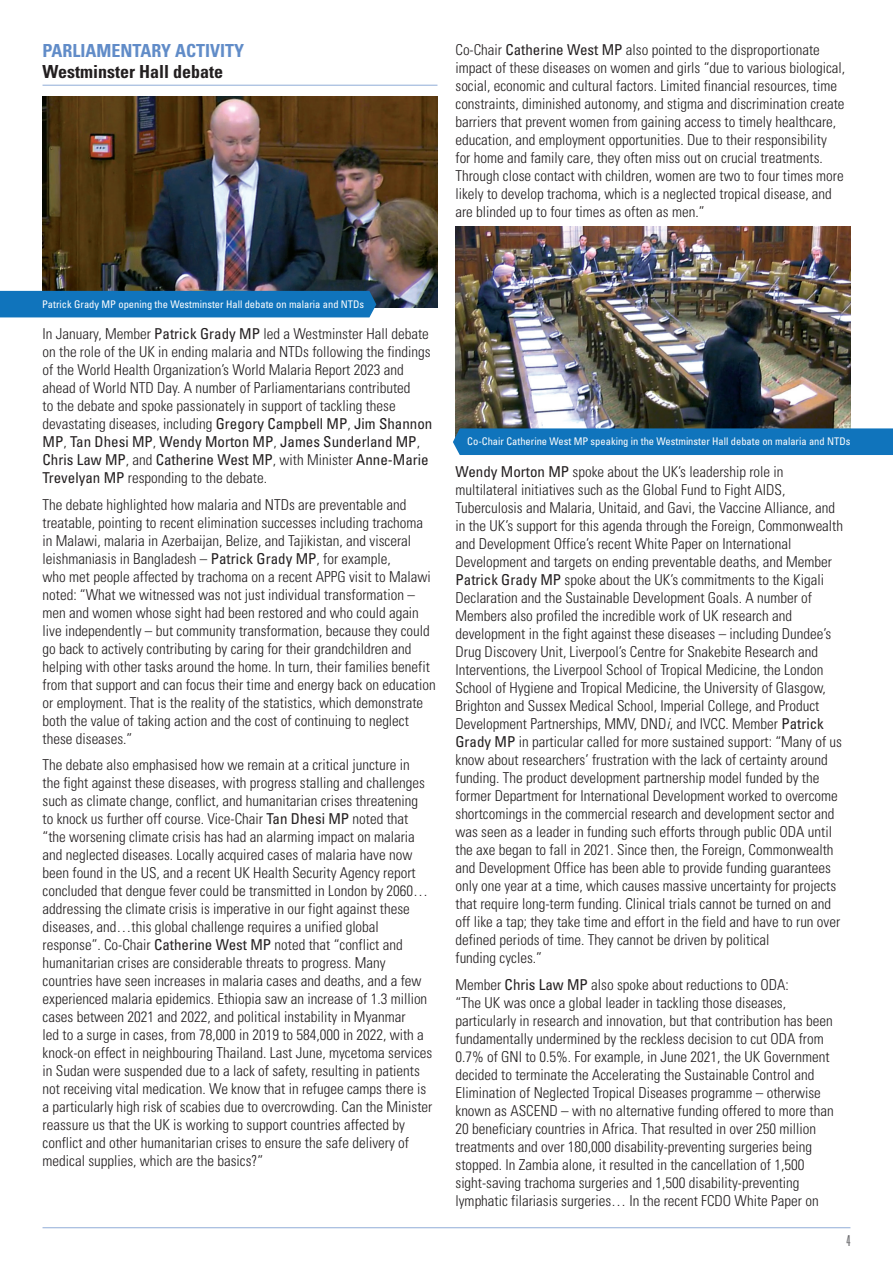
<style>
.page{position:relative;width:893px;height:1263px;background:#fff}
.page>*{position:absolute;margin:0;border:0;box-sizing:border-box;transform-origin:0 0}
.header_1{font:700 condensed 18px "Univers";color:#618cc8}
.header_2{font:700 condensed 18px "Univers";color:#231f20}
.body_text_10pt{font:300 condensed 15px/18px "Univers";color:#231f20}
.t1{font:300 ultra-condensed 15px "Univers";color:#636366}
.t2{font:condensed 10.5px "Univers";color:#fff}
.s1{font-weight:400}
.s2{font-style:italic}
</style>
<div class="page">
<hr style="left:43px;top:1227px;width:807px;height:1px;background:#90acd8">
<hr style="left:43px;top:85px;width:394px;height:1px;background:#90acd8">
<img style="left:43px;top:96px;width:394px;height:212px">
<div style="left:0;top:291px;width:376px;height:26px;background:#1074bc"></div>
<img style="left:455px;top:227px;width:395px;height:201px">
<div style="left:453px;top:428px;width:440px;height:27px;background:#1074bc"></div>
<p class="header_1" style="left:43px;top:39px;width:203px">PARLIAMENTARY ACTIVITY</p>
<p class="header_2" style="left:43px;top:61px;width:182px">Westminster Hall debate</p>
<p class="body_text_10pt" style="left:455px;top:40px;width:391px">Co-Chair <span class="s1">Catherine West MP</span> also pointed to the disproportionate impact of these diseases on women and girls “due to various biological, social, economic and cultural factors. Limited financial resources, time constraints, diminished autonomy, and stigma and discrimination create barriers that prevent women from gaining access to timely healthcare, education, and employment opportunities. Due to their responsibility for home and family care, they often miss out on crucial treatments.<br>Through close contact with children, women are two to four times more likely to develop trachoma, which is a neglected tropical disease, and are blinded up to four times as often as men.”</p>
<p class="t2" style="left:42px;top:297px;width:324px">Patrick Grady MP opening the Westminster Hall debate on malaria and NTDs</p>
<p class="body_text_10pt" style="left:43px;top:325px;width:391px">In January, Member <span class="s1">Patrick Grady MP</span> led a Westminster Hall debate on the role of the UK in ending malaria and NTDs following the findings of the World Health Organization’s World Malaria Report 2023 and ahead of World NTD Day. A number of Parliamentarians contributed<br>to the debate and spoke passionately in support of tackling these devastating diseases, including <span class="s1">Gregory Campbell MP</span>, <span class="s1">Jim Shannon MP</span>, <span class="s1">Tan Dhesi MP</span>, <span class="s1">Wendy Morton MP</span>, <span class="s1">James Sunderland MP</span>, <span class="s1">Chris Law MP</span>, and <span class="s1">Catherine West MP</span>, with Minister <span class="s1">Anne-Marie Trevelyan MP</span> responding to the debate.</p>
<p class="body_text_10pt" style="left:43px;top:495px;width:395px">The debate highlighted how malaria and NTDs are preventable and treatable, pointing to recent elimination successes including trachoma in Malawi, malaria in Azerbaijan, Belize, and Tajikistan, and visceral leishmaniasis in Bangladesh – <span class="s1">Patrick Grady MP</span>, for example,<br>who met people affected by trachoma on a recent APPG visit to Malawi noted: “What we witnessed was not just individual transformation – men and women whose sight had been restored and who could again live independently – but community transformation, because they could go back to actively contributing by caring for their grandchildren and helping with other tasks around the home. In turn, their families benefit from that support and can focus their time and energy back on education or employment. That is the reality of the statistics, which demonstrate both the value of taking action and the cost of continuing to neglect these diseases.”</p>
<p class="body_text_10pt" style="left:43px;top:756px;width:391px">The debate also emphasised how we remain at a critical juncture in<br>the fight against these diseases, with progress stalling and challenges such as climate change, conflict, and humanitarian crises threatening to knock us further off course. Vice-Chair <span class="s1">Tan Dhesi MP</span> noted that “the worsening climate crisis has had an alarming impact on malaria and neglected diseases. Locally acquired cases of malaria have now been found in the US, and a recent UK Health Security Agency report concluded that dengue fever could be transmitted in London by 2060… addressing the climate crisis is imperative in our fight against these diseases, and…this global challenge requires a unified global response”. Co-Chair <span class="s1">Catherine West MP</span> noted that “conflict and humanitarian crises are considerable threats to progress. Many countries have seen increases in malaria cases and deaths, and a few experienced malaria epidemics. Ethiopia saw an increase of 1.3 million cases between 2021 and 2022, and political instability in Myanmar<br>led to a surge in cases, from 78,000 in 2019 to 584,000 in 2022, with a knock-on effect in neighbouring Thailand. Last June, mycetoma services in Sudan were suspended due to a lack of safety, resulting in patients not receiving vital medication. We know that in refugee camps there is a particularly high risk of scabies due to overcrowding. Can the Minister reassure us that the UK is working to support countries affected by conflict and other humanitarian crises to ensure the safe delivery of medical supplies, which are the basics?”</p>
<p class="t2" style="left:467px;top:435px;width:385px">Co-Chair Catherine West MP speaking in the Westminster Hall debate on malaria and NTDs</p>
<p class="body_text_10pt" style="left:455px;top:463px;width:389px"><span class="s1">Wendy Morton MP</span> spoke about the UK’s leadership role in multilateral initiatives such as the Global Fund to Fight AIDS, Tuberculosis and Malaria, Unitaid, and Gavi, the Vaccine Alliance, and in the UK’s support for this agenda through the Foreign, Commonwealth and Development Office’s recent White Paper on International Development and targets on ending preventable deaths, and Member <span class="s1">Patrick Grady MP</span> spoke about the UK’s commitments to the Kigali Declaration and the Sustainable Development Goals. A number of Members also profiled the incredible work of UK research and development in the fight against these diseases – including Dundee’s Drug Discovery Unit, Liverpool’s Centre for Snakebite Research and Interventions, the Liverpool School of Tropical Medicine, the London School of Hygiene and Tropical Medicine, the University of Glasgow, Brighton and Sussex Medical School, Imperial College, and Product Development Partnerships, MMV, DND<span class="s2">i</span>, and IVCC. Member <span class="s1">Patrick Grady MP</span> in particular called for more sustained support: “Many of us know about researchers’ frustration with the lack of certainty around funding. The product development partnership model funded by the former Department for International Development worked to overcome shortcomings in the commercial research and development sector and was seen as a leader in funding such efforts through public ODA until the axe began to fall in 2021. Since then, the Foreign, Commonwealth and Development Office has been able to provide funding guarantees only one year at a time, which causes massive uncertainty for projects that require long-term funding. Clinical trials cannot be turned on and off like a tap; they take time and effort in the field and have to run over defined periods of time. They cannot be driven by political<br>funding cycles.”</p>
<p class="body_text_10pt" style="left:455px;top:975px;width:380px">Member <span class="s1">Chris Law MP</span> also spoke about reductions to ODA:<br>“The UK was once a global leader in tackling those diseases, particularly in research and innovation, but that contribution has been fundamentally undermined by the reckless decision to cut ODA from 0.7% of GNI to 0.5%. For example, in June 2021, the UK Government decided to terminate the Accelerating the Sustainable Control and Elimination of Neglected Tropical Diseases programme – otherwise known as ASCEND – with no alternative funding offered to more than 20 beneficiary countries in Africa. That resulted in over 250 million treatments and over 180,000 disability-preventing surgeries being stopped. In Zambia alone, it resulted in the cancellation of 1,500 sight-saving trachoma surgeries and 1,500 disability-preventing lymphatic filariasis surgeries… In the recent FCDO White Paper on</p>
<p class="t1" style="left:846px;top:1233px;width:6px">4</p>
</div>
